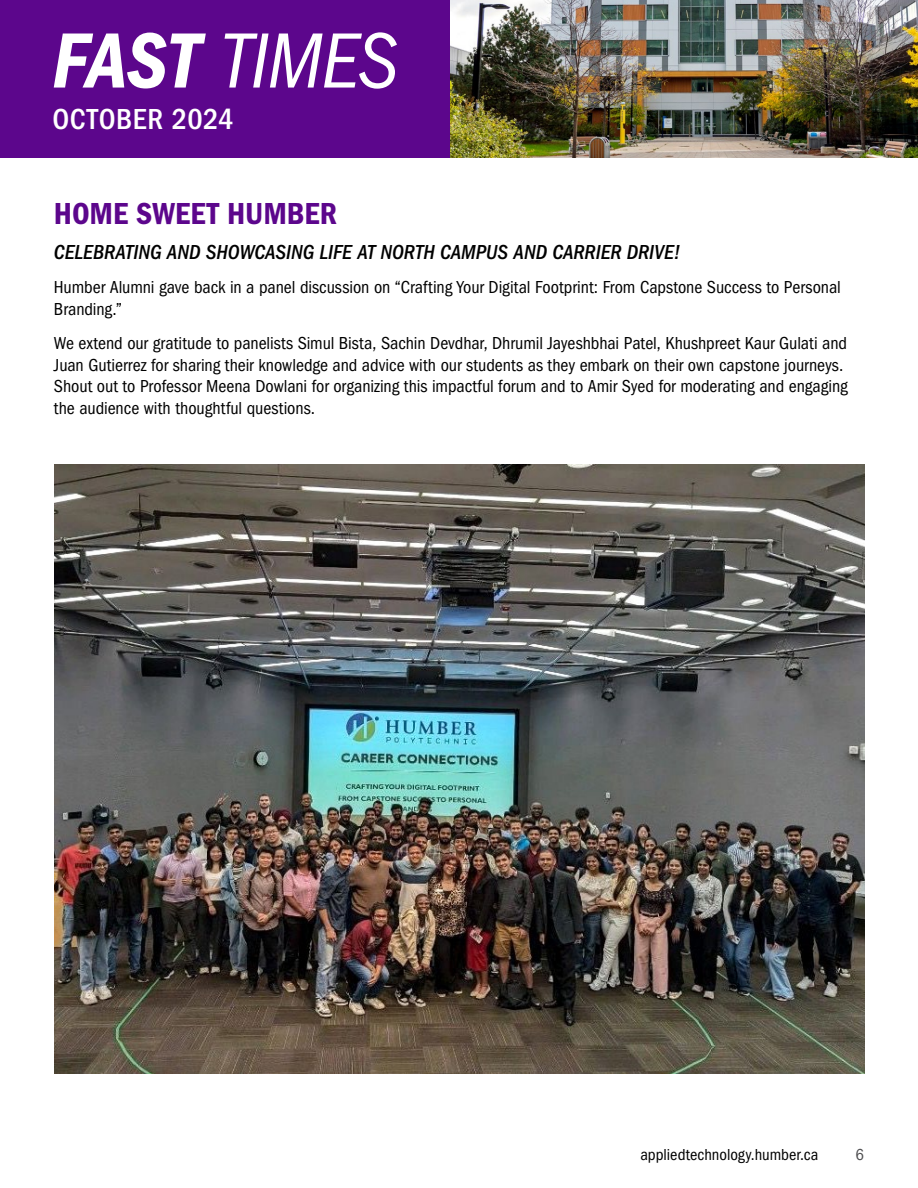
<style>
.page{position:relative;width:918px;height:1188px;background:#fff}
.page>*{position:absolute;margin:0;border:0;box-sizing:border-box;transform-origin:0 0}
.t1{font:italic condensed 81px "ITC Franklin Gothic Std";letter-spacing:-.015em;color:#fff}
.t2{font:31.5px "ITC Franklin Gothic Std Dm Cd";letter-spacing:-.005em;color:#5c068c}
.t3{font:500 condensed 30px "ITC Franklin Gothic Std";letter-spacing:.015em;color:#fff}
.t4{font:italic 500 condensed 21px "ITC Franklin Gothic Std";color:#000}
.t5{font:condensed 18px/21.6px "ITC Franklin Gothic Std";letter-spacing:-.005em;color:#000}
.t6{font:condensed 16.5px "ITC Franklin Gothic Std";color:#000}
.t7{font:condensed 16.5px "ITC Franklin Gothic Std";color:#4d4d4f}
.s1{font-family:"ITC Franklin Gothic Std Dm Cd It";font-style:normal;font-stretch:normal}
</style>
<div class="page">
<div style="left:0;top:0;width:450px;height:158px;background:#5c068c"></div>
<img style="left:450px;top:0;width:468px;height:158px">
<img style="left:54px;top:465px;width:810px;height:609px">
<h1 class="t1" style="left:52px;top:15px;width:348px"><span class="s1">FAST</span> TIMES</h1>
<h3 class="t3" style="left:52px;top:102px;width:183px">OCTOBER 2024</h3>
<h2 class="t2" style="left:54px;top:195px;width:284px">HOME SWEET HUMBER</h2>
<p class="t4" style="left:54px;top:240px;width:628px">CELEBRATING AND SHOWCASING LIFE AT NORTH CAMPUS AND CARRIER DRIVE!</p>
<p class="t5" style="left:54px;top:277px;width:788px">Humber Alumni gave back in a panel discussion on “Crafting Your Digital Footprint: From Capstone Success to Personal<br>Branding.”</p>
<p class="t5" style="left:54px;top:332px;width:795px">We extend our gratitude to panelists Simul Bista, Sachin Devdhar, Dhrumil Jayeshbhai Patel, Khushpreet Kaur Gulati and Juan Gutierrez for sharing their knowledge and advice with our students as they embark on their own capstone journeys.<br>Shout out to Professor Meena Dowlani for organizing this impactful forum and to Amir Syed for moderating and engaging the audience with thoughtful questions.</p>
<p class="t6" style="left:640px;top:1146px;width:180px">appliedtechnology.humber.ca</p>
<p class="t7" style="left:856px;top:1146px;width:10px">6</p>
</div>
